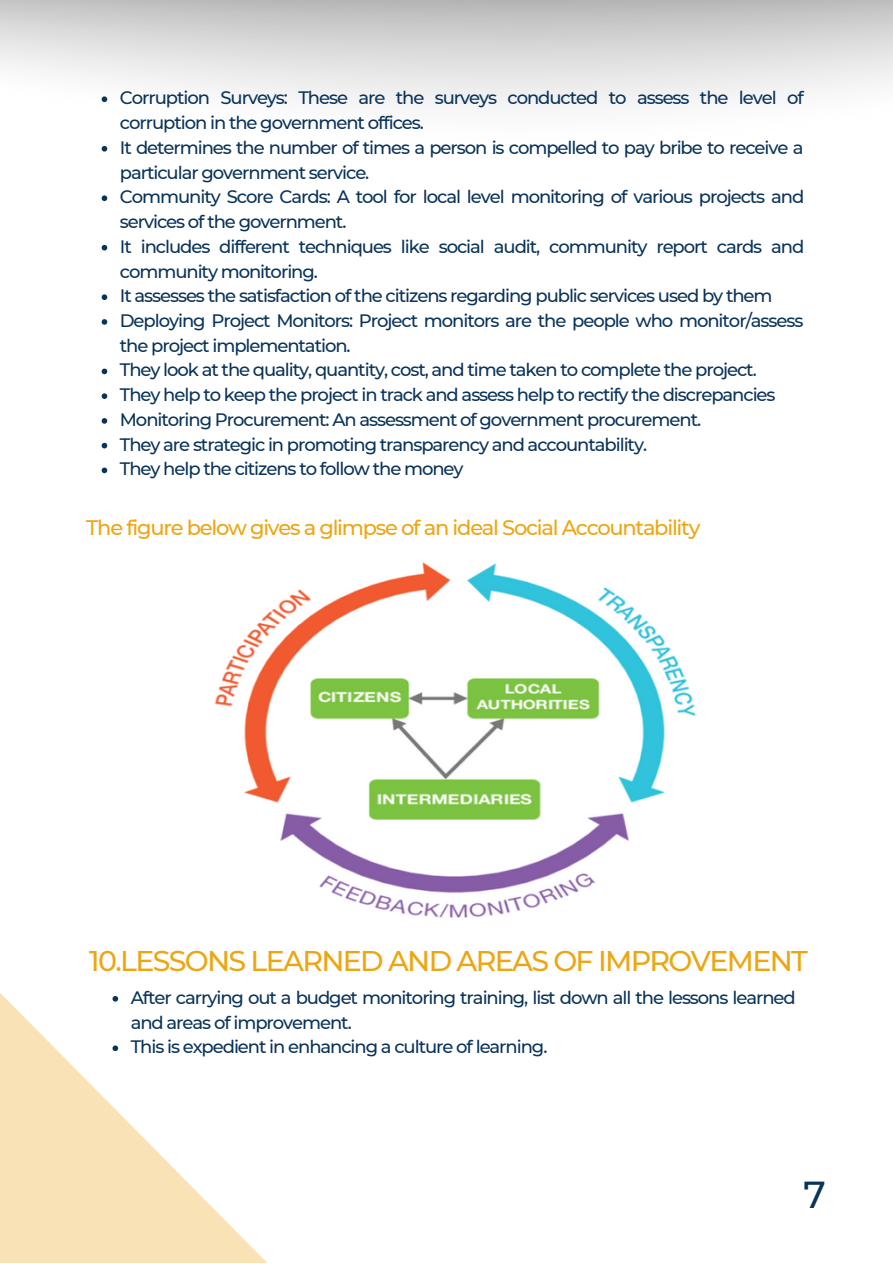
<style>
.page{position:relative;width:893px;height:1264px;background:#fff}
.page>*{position:absolute;margin:0;border:0;box-sizing:border-box;transform-origin:0 0}
.t1{font:500 37.5px "Montserrat";color:#0a335a}
.t2{font:500 28.5px "Montserrat";letter-spacing:-.06em;color:#eda613}
.t3{font:500 21px "Montserrat";letter-spacing:-.06em;color:#eda613}
.t4{font:500 18px/24.8px "Montserrat";letter-spacing:-.06em;color:#0a335a}
</style>
<div class="page">
<svg style="left:0;top:993px;width:266px;height:269px;fill:#f9e6be"></svg>
<img style="left:214px;top:562px;width:482px;height:356px">
<svg style="left:102px;top:96px;width:5px;height:6px"></svg>
<svg style="left:102px;top:146px;width:5px;height:5px"></svg>
<svg style="left:102px;top:195px;width:5px;height:6px"></svg>
<svg style="left:102px;top:245px;width:5px;height:5px"></svg>
<svg style="left:102px;top:294px;width:5px;height:6px"></svg>
<svg style="left:102px;top:319px;width:5px;height:6px"></svg>
<svg style="left:102px;top:368px;width:5px;height:6px"></svg>
<svg style="left:102px;top:393px;width:5px;height:6px"></svg>
<svg style="left:102px;top:418px;width:5px;height:6px"></svg>
<svg style="left:102px;top:443px;width:5px;height:5px"></svg>
<svg style="left:102px;top:467px;width:5px;height:6px"></svg>
<svg style="left:112px;top:995px;width:6px;height:6px"></svg>
<svg style="left:112px;top:1045px;width:6px;height:6px"></svg>
<p class="t4" style="left:120px;top:85px;width:686px">Corruption Surveys: These are the surveys conducted to assess the level of corruption in the government offices.<br>It determines the number of times a person is compelled to pay bribe to receive a particular government service.<br>Community Score Cards: A tool for local level monitoring of various projects and services of the government.<br>It includes different techniques like social audit, community report cards and community monitoring.<br>It assesses the satisfaction of the citizens regarding public services used by them Deploying Project Monitors: Project monitors are the people who monitor/assess the project implementation.<br>They look at the quality, quantity, cost, and time taken to complete the project.<br>They help to keep the project in track and assess help to rectify the discrepancies Monitoring Procurement: An assessment of government procurement.<br>They are strategic in promoting transparency and accountability.<br>They help the citizens to follow the money</p>
<p class="t3" style="left:86px;top:514px;width:615px">The figure below gives a glimpse of an ideal Social Accountability</p>
<h2 class="t2" style="left:89px;top:943px;width:720px">10.LESSONS LEARNED AND AREAS OF IMPROVEMENT</h2>
<p class="t4" style="left:131px;top:985px;width:666px">After carrying out a budget monitoring training, list down all the lessons learned and areas of improvement.<br>This is expedient in enhancing a culture of learning.</p>
<h1 class="t1" style="left:803px;top:1171px;width:24px">7</h1>
</div>
